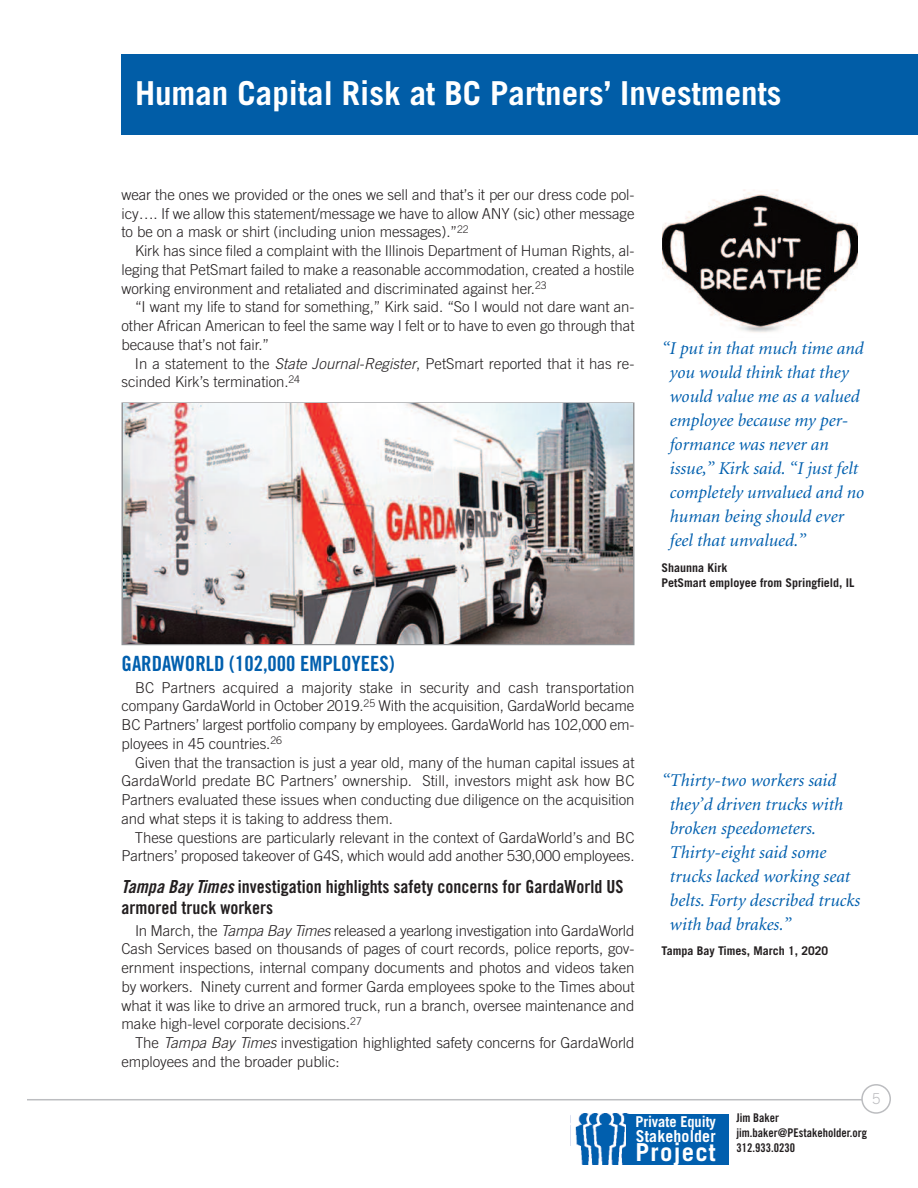
<style>
.page{position:relative;width:918px;height:1188px;background:#fff}
.page>*{position:absolute;margin:0;border:0;box-sizing:border-box;transform-origin:0 0}
.t1{font:700 33px "Trade Gothic";color:#fff}
.t2{font:700 24.75px "Trade Gothic";letter-spacing:.05em;color:#fff}
.t3{font:21px "Trade Gothic Bold Cond Twenty";color:#015fae}
.t4{font:italic 18px/24px "Minion";color:#015fae}
.t5{font:18px/21px "Trade Gothic Bold Cond Twenty";color:#231f20}
.t6{font:700 16.5px "Trade Gothic";letter-spacing:.01em;color:#fff;scale:.96 1}
.t7{font:300 15px/18.8px "Trade Gothic";letter-spacing:-.005em;color:#231f20;text-align:justify}
.t8{font:700 15px "Trade Gothic";letter-spacing:-.005em;color:#fff;scale:.96 1}
.t9{font:300 15px "Trade Gothic";color:#bcbdc0}
.t10{font:700 12px/15px "Trade Gothic";color:#231f20}
.t11{font:12px/15px "Trade Gothic Bold Cond Twenty";color:#231f20}
.s1{font-style:italic}
.s2{font-family:"Trade Gothic Bold Cond Twenty Obl"}
</style>
<div class="page">
<hr style="left:0;top:54px;width:1px;height:81px;background:#015da7">
<div style="left:122px;top:54px;width:796px;height:81px;background:#015da7"></div>
<svg style="left:861px;top:1084px;width:30px;height:30px"></svg>
<hr style="left:27px;top:1099px;width:835px;height:1px;background:#bcbdc0">
<img style="left:575px;top:1114px;width:52px;height:50px">
<div style="left:627px;top:1114px;width:102px;height:50px;background:#015fae"></div>
<img style="left:663px;top:189px;width:194px;height:144px">
<img style="left:123px;top:404px;width:510px;height:240px">
<h1 class="t1" style="left:135px;top:81px;width:648px">Human Capital Risk at BC Partners’ Investments</h1>
<p class="t7" style="left:121px;top:186px;width:515px">wear the ones we provided or the ones we sell and that’s it per our dress code pol&shy;icy…. If we allow this statement/message we have to allow ANY (sic) other message to be on a mask or shirt (including union messages).”<sup>22</sup></p>
<p class="t7" style="left:121px;top:243px;width:514px;text-indent:14px">Kirk has since filed a complaint with the Illinois Department of Human Rights, al&shy;leging that PetSmart failed to make a reasonable accommodation, created a hostile working environment and retaliated and discriminated against her.<sup>23</sup></p>
<p class="t7" style="left:121px;top:299px;width:515px;text-indent:14px">“I want my life to stand for something,” Kirk said. “So I would not dare want an&shy;other African American to feel the same way I felt or to have to even go through that because that’s not fair.”</p>
<p class="t7" style="left:121px;top:355px;width:514px;text-indent:14px">In a statement to the <span class="s1">State Journal-Register</span>, PetSmart reported that it has re&shy;scinded Kirk’s termination.<sup>24</sup></p>
<h3 class="t3" style="left:122px;top:656px;width:275px">GARDAWORLD (102,000 EMPLOYEES)</h3>
<p class="t7" style="left:121px;top:679px;width:515px;text-indent:14px">BC Partners acquired a majority stake in security and cash transportation company GardaWorld in October 2019.<sup>25</sup> With the acquisition, GardaWorld became BC Partners’ largest portfolio company by employees. GardaWorld has 102,000 em&shy;ployees in 45 countries.<sup>26</sup></p>
<p class="t7" style="left:121px;top:754px;width:515px;text-indent:14px">Given that the transaction is just a year old, many of the human capital issues at GardaWorld predate BC Partners’ ownership. Still, investors might ask how BC Partners evaluated these issues when conducting due diligence on the acquisition and what steps it is taking to address them.</p>
<p class="t7" style="left:121px;top:829px;width:515px;text-align:right">These questions are particularly relevant in the context of GardaWorld’s and BC<br>Partners’ proposed takeover of G4S, which would add another 530,000 employees.</p>
<p class="t5" style="left:121px;top:878px;width:503px"><span class="s2">Tampa Bay Times</span> investigation highlights safety concerns for GardaWorld US armored truck workers</p>
<p class="t7" style="left:122px;top:922px;width:515px;text-indent:13px">In March, the <span class="s1">Tampa Bay Times</span> released a yearlong investigation into GardaWorld Cash Services based on thousands of pages of court records, police reports, gov&shy;ernment inspections, internal company documents and photos and videos taken by workers. Ninety current and former Garda employees spoke to the Times about what it was like to drive an armored truck, run a branch, oversee maintenance and make high-level corporate decisions.<sup>27</sup></p>
<p class="t7" style="left:122px;top:1035px;width:515px;text-indent:13px">The <span class="s1">Tampa Bay Times</span> investigation highlighted safety concerns for GardaWorld employees and the broader public:</p>
<p class="t4" style="left:669px;top:338px;width:196px;text-indent:-8px">“I put in that much time and you would think that they would value me as a valued employee because my per&shy;formance was never an issue,” Kirk said. “I just felt completely unvalued and no human being should ever feel that unvalued.”</p>
<p class="t10" style="left:662px;top:561px;width:195px">Shaunna Kirk<br>PetSmart employee from Springfield, IL</p>
<p class="t4" style="left:669px;top:769px;width:192px;text-indent:-8px">“Thirty-two workers said they’d driven trucks with broken speedometers.<br>Thirty-eight said some trucks lacked working seat belts. Forty described trucks with bad brakes.”</p>
<p class="t10" style="left:662px;top:945px;width:168px">Tampa Bay Times, March 1, 2020</p>
<p class="t9" style="left:872px;top:1093px;width:10px">5</p>
<p class="t8" style="left:635px;top:1116px;width:85px">Private Equity</p>
<p class="t6" style="left:636px;top:1130px;width:85px">Stakeholder</p>
<h2 class="t2" style="left:636px;top:1143px;width:82px">Project</h2>
<p class="t11" style="left:737px;top:1112px;width:132px">Jim Baker jim.baker@PEstakeholder.org<br>312.933.0230</p>
</div>
